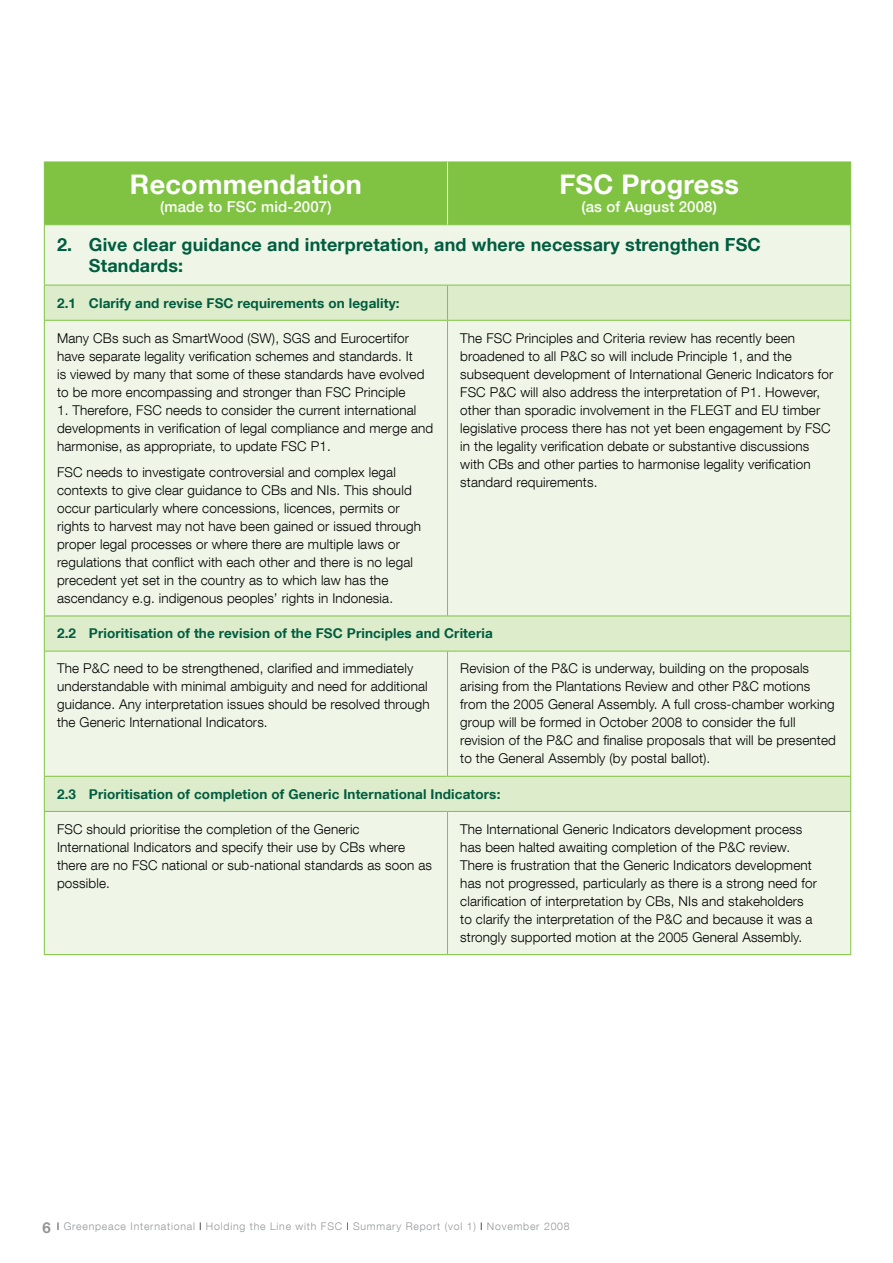
<style>
.page{position:relative;width:893px;height:1263px;background:#fff}
.page>*{position:absolute;margin:0;border:0;box-sizing:border-box;transform-origin:0 0}
.t1{font:700 27px "Helvetica Neue LT Com";letter-spacing:.01em;color:#fff}
.t2{font:700 18px/21.6px "Helvetica Neue LT Com";letter-spacing:.01em;color:#005d3f}
.t3{font:500 15px "Helvetica Neue LT Com";letter-spacing:.01em;color:#fff}
.t4{font:300 13.5px/18px "Helvetica Neue LT Com";letter-spacing:.01em;color:#000}
.t5{font:700 13.5px "Helvetica Neue LT Com";letter-spacing:.01em;color:#005d3f}
.t6{font:300 10.5px "Helvetica Neue LT Com";letter-spacing:.075em;color:#939598}
.s1{font-weight:700;font-size:15px}
.s2{color:#000}
</style>
<div class="page">
<div style="left:45px;top:163px;width:805px;height:61px;background:#80c342"></div>
<div style="left:45px;top:225px;width:805px;height:729px;background:#eff6e7"></div>
<svg style="left:45px;top:286px;width:805px;height:525px;background:#ebf3e1"></svg>
<hr style="left:44px;top:162px;width:403px;height:1px;background:#80c342">
<hr style="left:44px;top:162px;width:1px;height:62px;background:#80c342">
<hr style="left:447px;top:162px;width:404px;height:1px;background:#80c342">
<hr style="left:850px;top:162px;width:1px;height:62px;background:#80c342">
<hr style="left:44px;top:224px;width:403px;height:1px;background:#80c342">
<hr style="left:44px;top:225px;width:1px;height:60px;background:#80c342">
<hr style="left:447px;top:224px;width:404px;height:1px;background:#80c342">
<hr style="left:850px;top:225px;width:1px;height:60px;background:#80c342">
<hr style="left:44px;top:285px;width:403px;height:1px;background:#80c342">
<hr style="left:44px;top:285px;width:1px;height:35px;background:#80c342">
<hr style="left:447px;top:285px;width:404px;height:1px;background:#80c342">
<hr style="left:447px;top:285px;width:1px;height:35px;background:#80c342">
<hr style="left:850px;top:285px;width:1px;height:35px;background:#80c342">
<hr style="left:44px;top:320px;width:403px;height:1px;background:#80c342">
<hr style="left:44px;top:321px;width:1px;height:295px;background:#80c342">
<hr style="left:447px;top:320px;width:404px;height:1px;background:#80c342">
<hr style="left:447px;top:321px;width:1px;height:295px;background:#80c342">
<hr style="left:850px;top:321px;width:1px;height:295px;background:#80c342">
<hr style="left:44px;top:616px;width:403px;height:1px;background:#80c342">
<hr style="left:44px;top:616px;width:1px;height:35px;background:#80c342">
<hr style="left:447px;top:616px;width:404px;height:1px;background:#80c342">
<hr style="left:850px;top:616px;width:1px;height:35px;background:#80c342">
<hr style="left:44px;top:651px;width:403px;height:1px;background:#80c342">
<hr style="left:44px;top:651px;width:1px;height:125px;background:#80c342">
<hr style="left:447px;top:651px;width:404px;height:1px;background:#80c342">
<hr style="left:447px;top:651px;width:1px;height:125px;background:#80c342">
<hr style="left:850px;top:651px;width:1px;height:125px;background:#80c342">
<hr style="left:44px;top:776px;width:403px;height:1px;background:#80c342">
<hr style="left:44px;top:777px;width:1px;height:34px;background:#80c342">
<hr style="left:447px;top:776px;width:404px;height:1px;background:#80c342">
<hr style="left:850px;top:777px;width:1px;height:34px;background:#80c342">
<hr style="left:44px;top:811px;width:403px;height:1px;background:#80c342">
<hr style="left:44px;top:812px;width:1px;height:142px;background:#80c342">
<hr style="left:447px;top:811px;width:404px;height:1px;background:#80c342">
<hr style="left:447px;top:812px;width:1px;height:142px;background:#80c342">
<hr style="left:850px;top:812px;width:1px;height:142px;background:#80c342">
<hr style="left:44px;top:954px;width:403px;height:1px;background:#80c342">
<hr style="left:447px;top:954px;width:404px;height:1px;background:#80c342">
<hr style="left:447px;top:162px;width:1px;height:62px;background:#fff">
<h1 class="t1" style="left:559px;top:175px;width:181px">FSC Progress</h1>
<p class="t3" style="left:581px;top:201px;width:137px">(as of August 2008)</p>
<h2 class="t2" style="left:89px;top:236px;width:673px;text-indent:-32px">2. Give clear guidance and interpretation, and where necessary strengthen FSC<br>Standards:</h2>
<p class="t5" style="left:57px;top:298px;width:344px">2.1 Clarify and revise FSC requirements on legality:</p>
<p class="t4" style="left:57px;top:331px;width:369px">Many CBs such as SmartWood (SW), SGS and Eurocertifor have separate legality verification schemes and standards. It is viewed by many that some of these standards have evolved to be more encompassing and stronger than FSC Principle</p>
<p class="t4" style="left:57px;top:403px;width:378px">1. Therefore, FSC needs to consider the current international developments in verification of legal compliance and merge and harmonise, as appropriate, to update FSC P1.</p>
<p class="t4" style="left:57px;top:465px;width:366px">FSC needs to investigate controversial and complex legal contexts to give clear guidance to CBs and NIs. This should occur particularly where concessions, licences, permits or rights to harvest may not have been gained or issued through proper legal processes or where there are multiple laws or regulations that conflict with each other and there is no legal precedent yet set in the country as to which law has the ascendancy e.g. indigenous peoples’ rights in Indonesia.</p>
<h1 class="t1" style="left:130px;top:175px;width:233px">Recommendation</h1>
<p class="t3" style="left:160px;top:201px;width:173px">(made to FSC mid-2007)</p>
<p class="t4" style="left:460px;top:331px;width:375px">The FSC Principles and Criteria review has recently been broadened to all P&amp;C so will include Principle 1, and the subsequent development of International Generic Indicators for FSC P&amp;C will also address the interpretation of P1. However, other than sporadic involvement in the FLEGT and EU timber legislative process there has not yet been engagement by FSC in the legality verification debate or substantive discussions with CBs and other parties to harmonise legality verification standard requirements.</p>
<p class="t5" style="left:57px;top:629px;width:437px">2.2 Prioritisation of the revision of the FSC Principles and Criteria</p>
<p class="t4" style="left:57px;top:661px;width:374px">The P&amp;C need to be strengthened, clarified and immediately understandable with minimal ambiguity and need for additional guidance. Any interpretation issues should be resolved through the Generic International Indicators.</p>
<p class="t4" style="left:460px;top:661px;width:377px">Revision of the P&amp;C is underway, building on the proposals arising from the Plantations Review and other P&amp;C motions from the 2005 General Assembly. A full cross-chamber working group will be formed in October 2008 to consider the full revision of the P&amp;C and finalise proposals that will be presented to the General Assembly (by postal ballot).</p>
<p class="t5" style="left:57px;top:789px;width:445px">2.3 Prioritisation of completion of Generic International Indicators:</p>
<p class="t4" style="left:57px;top:822px;width:376px">FSC should prioritise the completion of the Generic International Indicators and specify their use by CBs where there are no FSC national or sub-national standards as soon as possible.</p>
<p class="t4" style="left:460px;top:822px;width:358px">The International Generic Indicators development process has been halted awaiting completion of the P&amp;C review.<br>There is frustration that the Generic Indicators development has not progressed, particularly as there is a strong need for clarification of interpretation by CBs, NIs and stakeholders to clarify the interpretation of the P&amp;C and because it was a strongly supported motion at the 2005 General Assembly.</p>
<p class="t6" style="left:43px;top:1223px;width:529px"><span class="s1">6</span> <span class="s2">l</span> Greenpeace International <span class="s2">l</span> Holding the Line with FSC <span class="s2">l</span> Summary Report (vol 1) <span class="s2">l</span> November 2008</p>
</div>
